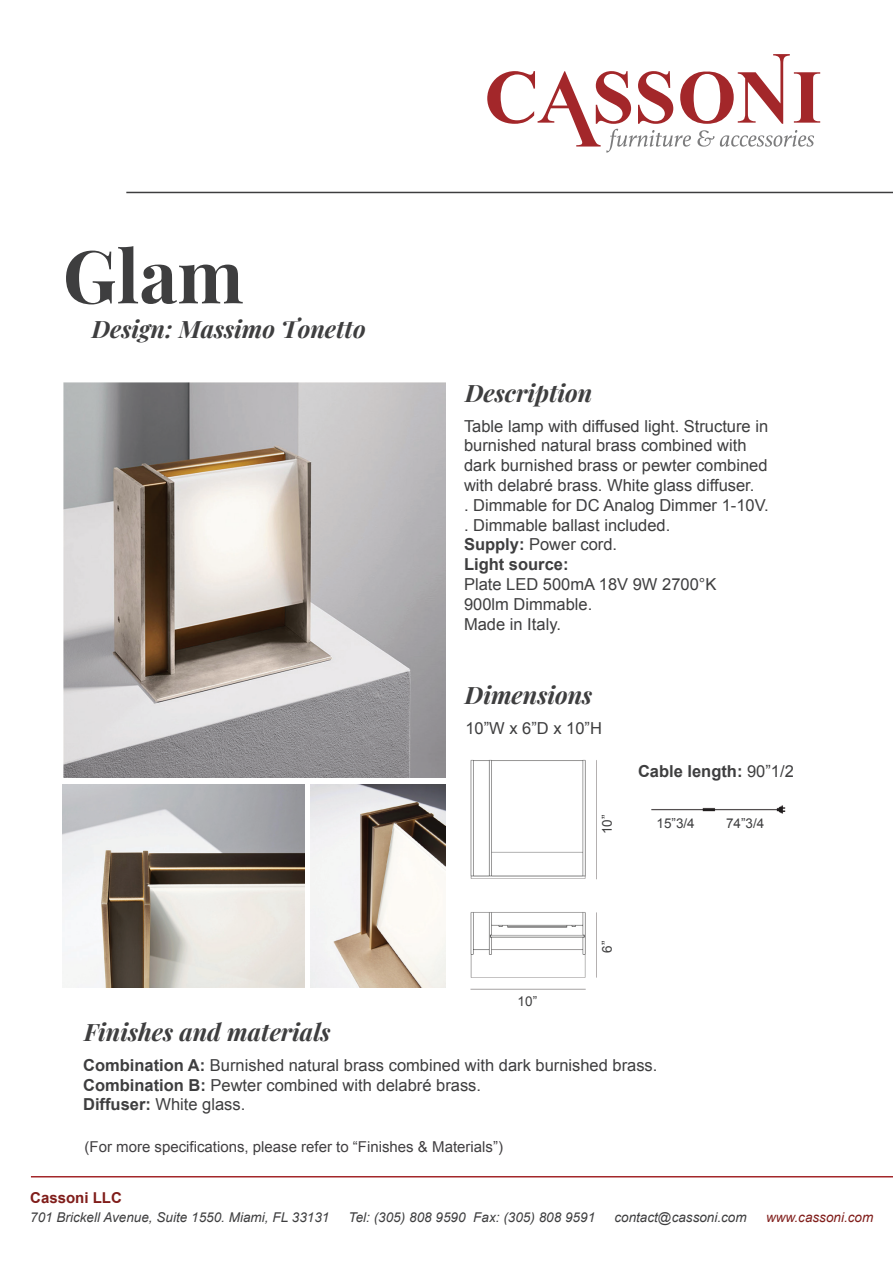
<style>
.page{position:relative;width:893px;height:1263px;background:#fff}
.page>*{position:absolute;margin:0;border:0;box-sizing:border-box;transform-origin:0 0}
.t1{font:700 73.2px "Playfair Display";color:#3e3e3f}
.t2{font:italic 700 24px "Playfair Display";color:#3e3e3f}
.t3{font:16.5px/19.8px "Arial";color:#3e3e3f}
.t4{font:700 16.5px "Arial";color:#3e3e3f}
.t5{font:15px "Arial";color:#413f41}
.t6{font:700 15px "Arial";color:#801d1a}
.t7{font:italic 13.5px "Arial";color:#3e3e3f}
.t8{font:13.5px "Arial";color:#3e3e3f}
.t9{font:italic 13.5px "Arial";color:#801d1a}
.s1{font-weight:700}
.s2{font-weight:400}
</style>
<div class="page">
<img style="left:651px;top:805px;width:135px;height:9px">
<img style="left:470px;top:759px;width:127px;height:231px">
<hr style="left:31px;top:1176px;width:862px;height:1px;background:#a3272a">
<hr style="left:126px;top:192px;width:767px;height:1px;background:#3e3e3f">
<svg style="left:487px;top:54px;width:333px;height:99px"></svg>
<img style="left:64px;top:383px;width:382px;height:394px">
<img style="left:63px;top:784px;width:242px;height:203px">
<img style="left:310px;top:784px;width:135px;height:203px">
<h1 class="t1" style="left:63px;top:218px;width:182px">Glam</h1>
<h2 class="t2" style="left:92px;top:310px;width:276px">Design: Massimo Tonetto</h2>
<h2 class="t2" style="left:84px;top:1012px;width:248px">Finishes and materials</h2>
<h2 class="t2" style="left:465px;top:373px;width:129px">Description</h2>
<p class="t3" style="left:464px;top:416px;width:306px">Table lamp with diffused light. Structure in burnished natural brass combined with dark burnished brass or pewter combined with delabré brass. White glass diffuser.<br>. Dimmable for DC Analog Dimmer 1-10V. . Dimmable ballast included.<br><span class="s1">Supply:</span> Power cord.<br><span class="s1">Light source:</span></p>
<p class="t3" style="left:464px;top:574px;width:254px">Plate LED 500mA 18V 9W 2700°K<br>900lm Dimmable.<br>Made in Italy.</p>
<h2 class="t2" style="left:465px;top:675px;width:129px">Dimensions</h2>
<p class="t3" style="left:465px;top:718px;width:138px">10”W x 6”D x 10”H</p>
<p class="t4" style="left:638px;top:760px;width:157px">Cable length: <span class="s2">90”1/2</span></p>
<p class="t8" style="left:598px;top:834px;width:21px;rotate:-90deg">10”</p>
<p class="t8" style="left:656px;top:814px;width:40px">15”3/4</p>
<p class="t8" style="left:726px;top:814px;width:40px">74”3/4</p>
<p class="t8" style="left:518px;top:992px;width:21px">10”</p>
<p class="t8" style="left:598px;top:952px;width:14px;rotate:-90deg">6”</p>
<p class="t3" style="left:83px;top:1055px;width:576px"><span class="s1">Combination A:</span> Burnished natural brass combined with dark burnished brass.<br><span class="s1">Combination B:</span> Pewter combined with delabré brass.<br><span class="s1">Diffuser:</span> White glass.</p>
<p class="t5" style="left:85px;top:1137px;width:420px">(For more specifications, please refer to “Finishes &amp; Materials”)</p>
<p class="t6" style="left:30px;top:1187px;width:93px">Cassoni LLC</p>
<p class="t7" style="left:30px;top:1209px;width:301px">701 Brickell Avenue, Suite 1550. Miami, FL 33131</p>
<p class="t7" style="left:349px;top:1209px;width:248px">Tel: (305) 808 9590 Fax: (305) 808 9591</p>
<p class="t7" style="left:614px;top:1209px;width:134px">contact@cassoni.com</p>
<p class="t9" style="left:766px;top:1209px;width:109px">www.cassoni.com</p>
</div>
